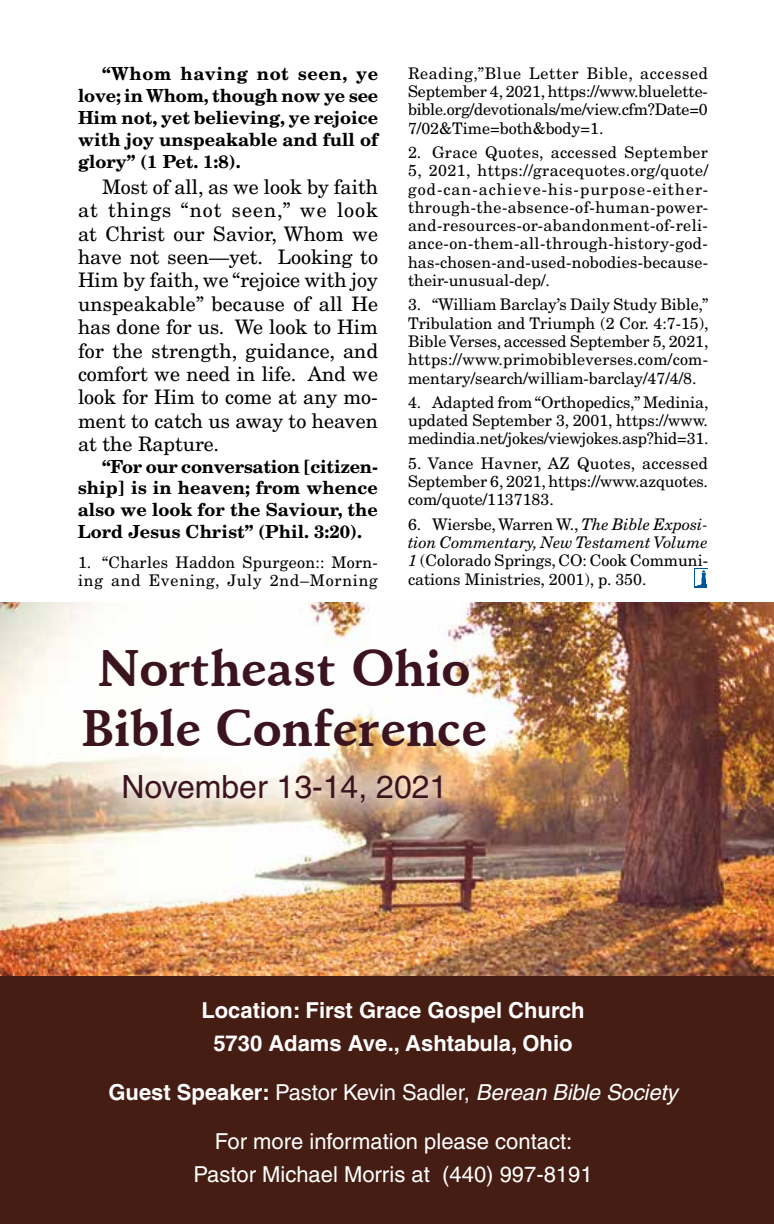
<style>
.page{position:relative;width:774px;height:1224px;background:#fff}
.page>*{position:absolute;margin:0;border:0;box-sizing:border-box;transform-origin:0 0}
.t1{font:700 50px/60px "Schneidler BT";color:#3c141f;text-align:center}
.t2{font:32px "Helvetica";color:#3c141f}
.t3{font:22px/33px "Helvetica";color:#fff;text-align:center}
.t4{font:700 22px/33px "Helvetica";color:#fff;text-align:center}
.t5{font:20px/23.4px "New Century Schlbk";color:#000;text-align:justify}
.t6{font:700 18px/22px "New Century Schlbk";color:#000;text-align:justify}
.t7{font:16px/18.4px "New Century Schlbk";color:#000;text-align:justify}
.t8{font:16px/18px "New Century Schlbk";letter-spacing:.02em;color:#000}
.s1{font-style:italic}
.s2{font-weight:700}
</style>
<div class="page">
<svg style="left:694px;top:568px;width:14px;height:20px"></svg>
<img style="left:695px;top:569px;width:12px;height:18px">
<img style="left:1px;top:602px;width:773px;height:375px">
<div style="left:0;top:977px;width:774px;height:247px;background:#451d13"></div>
<div style="left:87px;top:737px;width:391px;height:101px;background:#fff;opacity:.79"></div>
<p class="t6" style="left:78px;top:63px;width:302px;text-indent:24px">“Whom having not seen, ye love; in Whom, though now ye see Him not, yet believing, ye rejoice with joy unspeakable and full of glory” (1 Pet. 1:8).</p>
<p class="t5" style="left:78px;top:175px;width:302px;text-indent:24px">Most of all, as we look by faith at things “not seen,” we look at Christ our Savior, Whom we have not seen—yet. Looking to Him by faith, we “rejoice with joy unspeakable” because of all He has done for us. We look to Him for the strength, guidance, and comfort we need in life. And we look for Him to come at any mo&shy;ment to catch us away to heaven at the Rapture.</p>
<p class="t6" style="left:78px;top:455px;width:302px;text-indent:24px">“For our conversation [citizen&shy;ship] is in heaven; from whence also we look for the Saviour, the Lord Jesus Christ” (Phil. 3:20).</p>
<p class="t8" style="left:78px;top:553px;width:301px">1. “Charles Haddon Spurgeon:: Morn&shy;ing and Evening, July 2nd–Morning</p>
<p class="t7" style="left:408px;top:64px;width:302px">Reading,”Blue Letter Bible, accessed September 4, 2021, https://www.bluelette&shy;bible.org/devotionals/me/view.cfm?Date=0<br>7/02&amp;Time=both&amp;body=1.</p>
<p class="t7" style="left:408px;top:143px;width:302px">2. Grace Quotes, accessed September 5, 2021, https://gracequotes.org/quote/ god-can-achieve-his-purpose-either&shy;through-the-absence-of-human-power&shy;and-resources-or-abandonment-of-reli&shy;ance-on-them-all-through-history-god&shy;has-chosen-and-used-nobodies-because&shy;their-unusual-dep/.</p>
<p class="t7" style="left:408px;top:295px;width:302px">3. “William Barclay’s Daily Study Bible,” Tribulation and Triumph (2 Cor. 4:7-15), Bible Verses, accessed September 5, 2021, https://www.primobibleverses.com/com&shy;mentary/search/william-barclay/47/4/8.</p>
<p class="t7" style="left:408px;top:393px;width:302px">4. Adapted from “Orthopedics,” Medinia, updated September 3, 2001, https://www. medindia.net/jokes/viewjokes.asp?hid=31.</p>
<p class="t7" style="left:408px;top:454px;width:301px">5. Vance Havner, AZ Quotes, accessed September 6, 2021, https://www.azquotes. com/quote/1137183.</p>
<p class="t7" style="left:408px;top:515px;width:302px">6. Wiersbe, Warren W., <span class="s1">The Bible Exposi&shy;tion Commentary, New Testament Volume 1</span> (Colorado Springs, CO: Cook Communi&shy;cations Ministries, 2001), p. 350.</p>
<h1 class="t1" style="left:82px;top:639px;width:407px">Northeast Ohio<br>Bible Conference</h1>
<h2 class="t2" style="left:121px;top:768px;width:327px">November 13-14, 2021</h2>
<h3 class="t4" style="left:201px;top:993px;width:385px">Location: First Grace Gospel Church<br>5730 Adams Ave., Ashtabula, Ohio</h3>
<h3 class="t3" style="left:108px;top:1076px;width:571px"><span class="s2">Guest Speaker:</span> Pastor Kevin Sadler, <span class="s1">Berean Bible Society</span></h3>
<h3 class="t3" style="left:193px;top:1125px;width:401px">For more information please contact:<br>Pastor Michael Morris at (440) 997-8191</h3>
</div>
